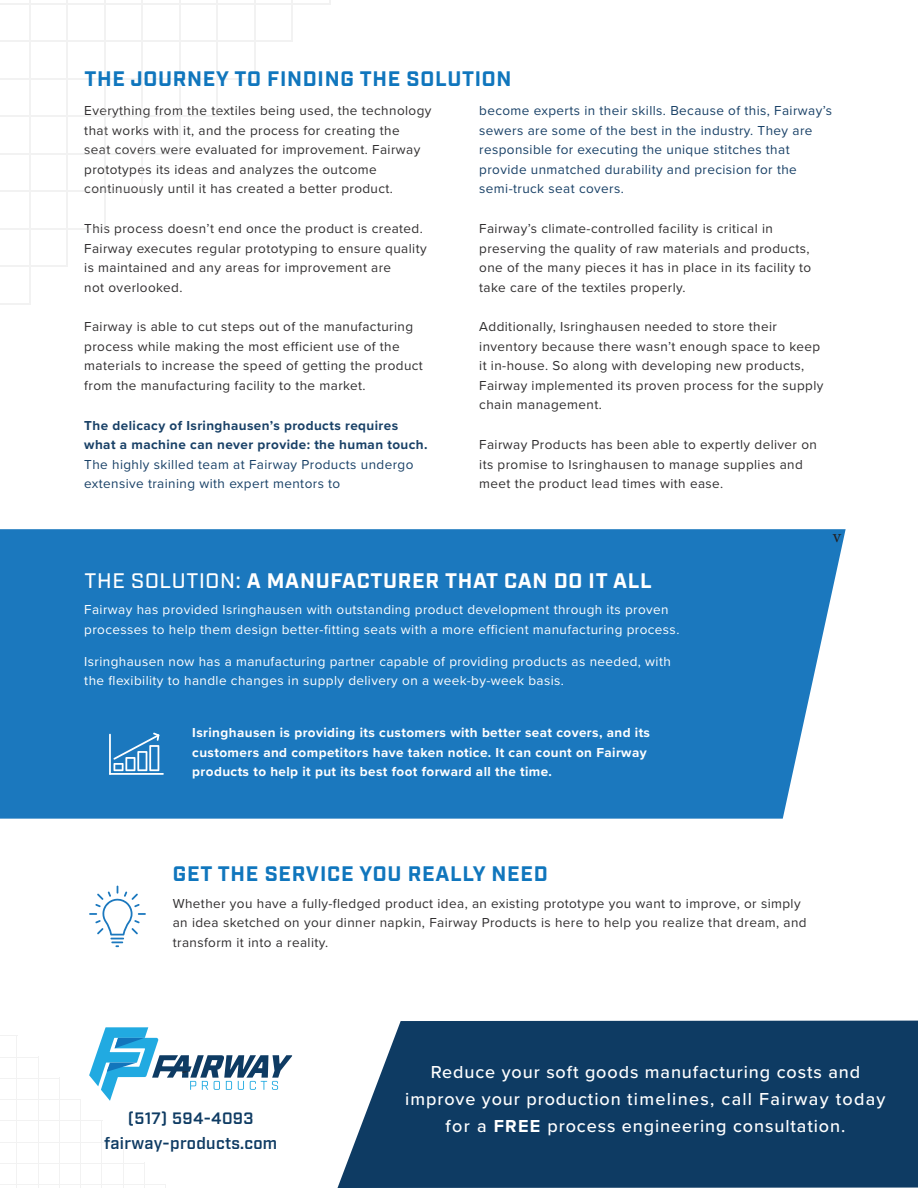
<style>
.page{position:relative;width:918px;height:1188px;background:#fff}
.page>*{position:absolute;margin:0;border:0;box-sizing:border-box;transform-origin:0 0}
.t1{font:700 21px "Industry";letter-spacing:.035em;color:#1076bd}
.t2{font:700 21px "Industry";letter-spacing:.035em;color:#fff}
.body{font:500 18px/27px "Proxima Nova";letter-spacing:.05em;color:#fff;text-align:center}
.t3{font:18px "Minion Pro";color:#231f20}
.t4{font:600 16.5px "Industry";letter-spacing:.02em;color:#0e3b63}
.body-2{font:13.5px/19.5px "Proxima Nova";letter-spacing:.03em;color:#312f30}
.First_line{font:13.5px/19.5px "Proxima Nova";letter-spacing:.03em;color:#312f30}
.body-3{font:13.5px/19.5px "Proxima Nova";letter-spacing:.03em;color:#194167}
.body-4{font:700 13.5px/19.5px "Proxima Nova";letter-spacing:.03em;color:#fff}
.body-5{font:700 13.5px/19.5px "Proxima Nova";letter-spacing:.03em;color:#194167}
.First_line-2{font:13.5px/19.5px "Proxima Nova";letter-spacing:.03em;color:#fff}
.body-6{font:13.5px/19.5px "Proxima Nova";letter-spacing:.03em;color:#fff}
.s1{font-weight:400}
.s2{font-weight:500}
.s3{font-weight:700}
</style>
<div class="page">
<hr style="left:16px;top:1035px;width:1px;height:153px;background:#cbcbcb">
<hr style="left:38px;top:1057px;width:1px;height:131px;background:#cbcbcb">
<hr style="left:59px;top:1078px;width:1px;height:110px;background:#cbcbcb">
<hr style="left:80px;top:1099px;width:1px;height:89px;background:#cbcbcb">
<hr style="left:101px;top:1120px;width:1px;height:68px;background:#cbcbcb">
<hr style="left:123px;top:1142px;width:1px;height:46px;background:#cbcbcb">
<svg style="left:144px;top:1164px;width:1px;height:24px"></svg>
<svg style="left:0;top:1035px;width:17px;height:1px"></svg>
<hr style="left:0;top:1057px;width:39px;height:1px;background:#cbcbcb">
<hr style="left:0;top:1078px;width:60px;height:1px;background:#cbcbcb">
<hr style="left:0;top:1099px;width:81px;height:1px;background:#cbcbcb">
<hr style="left:0;top:1120px;width:102px;height:1px;background:#cbcbcb">
<hr style="left:0;top:1142px;width:123px;height:1px;background:#cbcbcb">
<hr style="left:0;top:1163px;width:145px;height:1px;background:#cbcbcb">
<hr style="left:0;top:1184px;width:166px;height:1px;background:#cbcbcb">
<div style="left:338px;top:1021px;width:580px;height:167px;background:#0e3b63"></div>
<hr style="left:29px;top:0;width:1px;height:304px;background:#cbcbcb">
<hr style="left:66px;top:0;width:2px;height:267px;background:#cbcbcb">
<hr style="left:104px;top:0;width:1px;height:229px;background:#cbcbcb">
<hr style="left:141px;top:0;width:2px;height:192px;background:#cbcbcb">
<hr style="left:179px;top:0;width:1px;height:154px;background:#cbcbcb">
<hr style="left:216px;top:0;width:2px;height:117px;background:#cbcbcb">
<hr style="left:254px;top:0;width:1px;height:79px;background:#cbcbcb">
<hr style="left:291px;top:0;width:2px;height:42px;background:#cbcbcb">
<hr style="left:0;top:303px;width:30px;height:1px;background:#cbcbcb">
<hr style="left:0;top:265px;width:68px;height:2px;background:#cbcbcb">
<hr style="left:0;top:228px;width:105px;height:1px;background:#cbcbcb">
<hr style="left:0;top:190px;width:143px;height:2px;background:#cbcbcb">
<hr style="left:0;top:153px;width:180px;height:1px;background:#cbcbcb">
<hr style="left:0;top:115px;width:216px;height:2px;background:#cbcbcb">
<hr style="left:0;top:78px;width:255px;height:1px;background:#cbcbcb">
<hr style="left:0;top:40px;width:293px;height:2px;background:#cbcbcb">
<hr style="left:0;top:3px;width:329px;height:1px;background:#cbcbcb">
<svg style="left:89px;top:1027px;width:203px;height:74px"></svg>
<div style="left:0;top:529px;width:846px;height:290px;background:#1b78be"></div>
<svg style="left:89px;top:886px;width:57px;height:61px"></svg>
<hr style="left:109px;top:773px;width:55px;height:2px;background:#fff">
<hr style="left:109px;top:734px;width:2px;height:41px;background:#fff">
<svg style="left:113px;top:733px;width:46px;height:38px;background:#5298cd"></svg>
<p class="t1" style="left:84px;top:66px;width:429px">THE JOURNEY TO FINDING THE SOLUTION</p>
<p class="First_line" style="left:84px;top:101px;width:349px">Everything from the textiles being used, the technology that works with it, and the process for creating the<br>seat covers were evaluated for improvement. Fairway prototypes its ideas and analyzes the outcome continuously until it has created a better product.</p>
<p class="body-2" style="left:84px;top:218px;width:344px">This process doesn’t end once the product is created.<br>Fairway executes regular prototyping to ensure quality is maintained and any areas for improvement are<br>not overlooked.</p>
<p class="body-2" style="left:84px;top:317px;width:340px">Fairway is able to cut steps out of the manufacturing process while making the most efficient use of the materials to increase the speed of getting the product from the manufacturing facility to the market.</p>
<p class="body-5" style="left:84px;top:415px;width:345px">The delicacy of Isringhausen’s products requires what a machine can never provide: the human touch.<br><span class="s1">The highly skilled team at Fairway Products undergo extensive training with expert mentors to</span></p>
<p class="body-3" style="left:479px;top:101px;width:354px">become experts in their skills. Because of this, Fairway’s sewers are some of the best in the industry. They are responsible for executing the unique stitches that provide unmatched durability and precision for the semi-truck seat covers.</p>
<p class="body-2" style="left:479px;top:218px;width:334px">Fairway’s climate-controlled facility is critical in preserving the quality of raw materials and products, one of the many pieces it has in place in its facility to take care of the textiles properly.</p>
<p class="body-2" style="left:479px;top:317px;width:346px">Additionally, Isringhausen needed to store their inventory because there wasn’t enough space to keep it in-house. So along with developing new products, Fairway implemented its proven process for the supply chain management.</p>
<p class="body-2" style="left:479px;top:434px;width:339px">Fairway Products has been able to expertly deliver on its promise to Isringhausen to manage supplies and meet the product lead times with ease.</p>
<p class="t3" style="left:833px;top:524px;width:10px">v</p>
<p class="t2" style="left:84px;top:568px;width:569px"><span class="s2">THE SOLUTION:</span> A MANUFACTURER THAT CAN DO IT ALL</p>
<p class="First_line-2" style="left:84px;top:599px;width:597px">Fairway has provided Isringhausen with outstanding product development through its proven processes to help them design better-fitting seats with a more efficient manufacturing process.</p>
<p class="body-6" style="left:84px;top:651px;width:588px">Isringhausen now has a manufacturing partner capable of providing products as needed, with the flexibility to handle changes in supply delivery on a week-by-week basis.</p>
<p class="body-4" style="left:192px;top:723px;width:459px">Isringhausen is providing its customers with better seat covers, and its customers and competitors have taken notice. It can count on Fairway products to help it put its best foot forward all the time.</p>
<p class="t1" style="left:173px;top:861px;width:376px">GET THE SERVICE YOU REALLY NEED</p>
<p class="First_line" style="left:173px;top:893px;width:635px">Whether you have a fully-fledged product idea, an existing prototype you want to improve, or simply an idea sketched on your dinner napkin, Fairway Products is here to help you realize that dream, and transform it into a reality.</p>
<p class="t4" style="left:128px;top:1109px;width:127px">(517) 594-4093</p>
<p class="t4" style="left:104px;top:1134px;width:175px">fairway-products.com</p>
<p class="body" style="left:405px;top:1058px;width:482px">Reduce your soft goods manufacturing costs and improve your production timelines, call Fairway today for a <span class="s3">FREE</span> process engineering consultation.</p>
</div>
